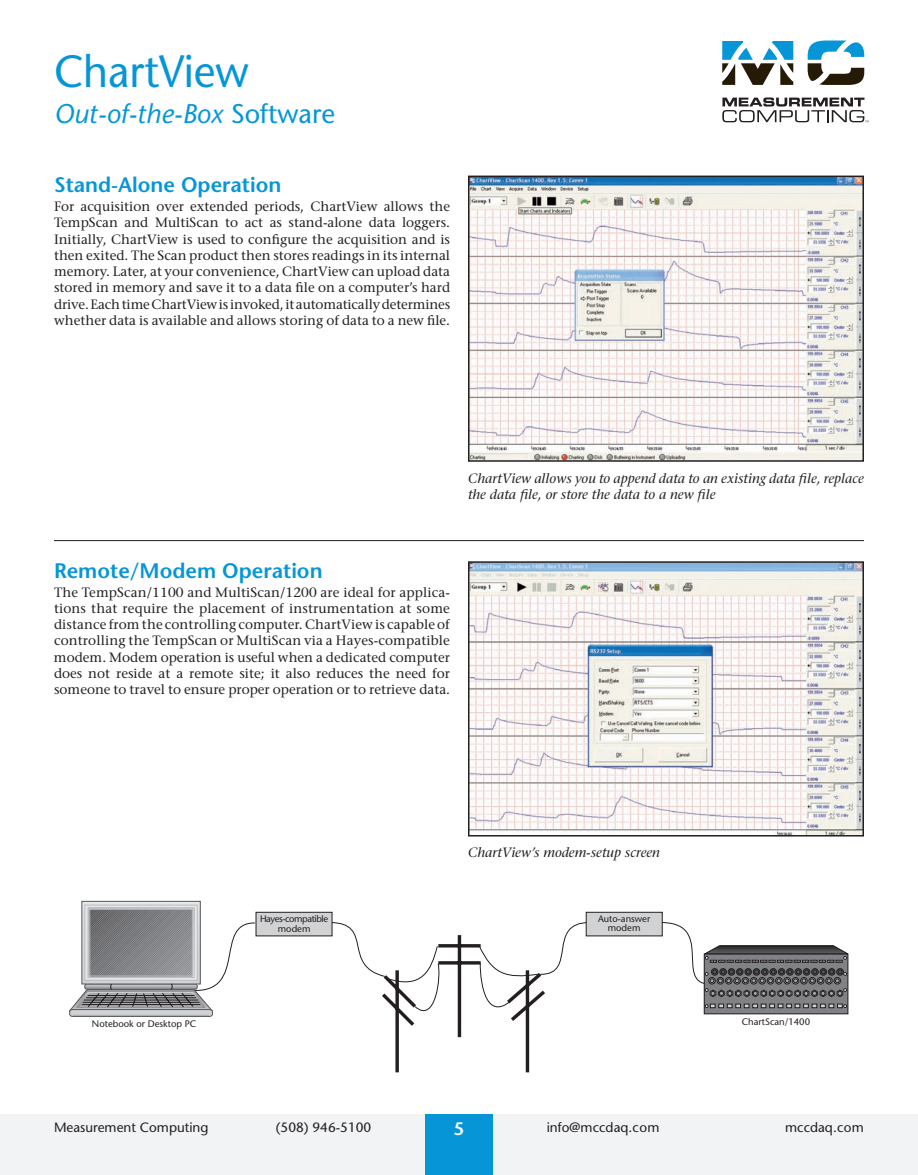
<style>
.page{position:relative;width:918px;height:1175px;background:#fff}
.page>*{position:absolute;margin:0;border:0;box-sizing:border-box;transform-origin:0 0}
.t1{font:45px "Stone Sans";color:#0696d7;scale:.95 1}
.t2{font:italic 27px "Stone Sans";color:#0696d7}
.t3{font:600 21px "Stone Sans";color:#0696d7}
.t4{font:600 18px "Stone Sans";color:#fff}
.t5{font:13.5px/16.2px "Stone Serif";color:#231f20;text-align:justify}
.t6{font:italic 13.5px/16.2px "Stone Serif";color:#231f20}
.t7{font:13.5px "Stone Sans";color:#231f20}
.t8{font:9.45px/9.4px "Stone Sans";color:#231f20;text-align:center}
.t9{font:9.45px/9.4px "Stone Sans";letter-spacing:-.045em;color:#231f20;text-align:center}
.s1{font-style:normal}
</style>
<div class="page">
<svg style="left:722px;top:97px;width:147px;height:25px"></svg>
<svg style="left:722px;top:41px;width:71px;height:44px"></svg>
<svg style="left:808px;top:40px;width:56px;height:45px"></svg>
<div style="left:0;top:1114px;width:918px;height:60px;background:#f2f3f4"></div>
<div style="left:425px;top:1114px;width:68px;height:60px;background:#0696d7"></div>
<hr style="left:54px;top:540px;width:810px;height:1px;background:#231f20">
<img style="left:471px;top:179px;width:390px;height:280px">
<div style="left:468px;top:176px;width:396px;height:286px;border:2px solid #231f20"></div>
<img style="left:471px;top:564px;width:390px;height:269px">
<div style="left:468px;top:561px;width:396px;height:275px;border:2px solid #231f20"></div>
<hr style="left:82px;top:901px;width:118px;height:3px;background:#e6e7e9">
<hr style="left:82px;top:904px;width:118px;height:3px;background:#e3e4e6">
<hr style="left:82px;top:907px;width:118px;height:4px;background:#c7c8cb">
<div style="left:82px;top:901px;width:118px;height:83px;border:1px solid #57585a"></div>
<div style="left:85px;top:905px;width:112px;height:75px;background:#bfc0c3;border:1px solid #bcbdc0"></div>
<svg style="left:69px;top:908px;width:780px;height:165px"></svg>
<h1 class="t1" style="left:54px;top:43px;width:207px">ChartView</h1>
<h2 class="t2" style="left:54px;top:96px;width:283px">Out-of-the-Box <span class="s1">Software</span></h2>
<h3 class="t3" style="left:54px;top:172px;width:229px">Stand-Alone Operation</h3>
<p class="t5" style="left:54px;top:198px;width:398px">For acquisition over extended periods, ChartView allows the TempScan and MultiScan to act as stand-alone data loggers.<br>Initially, ChartView is used to configure the acquisition and is then exited. The Scan product then stores readings in its internal memory. Later, at your convenience, ChartView can upload data stored in memory and save it to a data file on a computer’s hard drive.EachtimeChartViewis invoked,itautomaticallydetermines whether data is available and allows storing of data to a new file.</p>
<p class="t6" style="left:468px;top:470px;width:397px">ChartView allows you to append data to an existing data file, replace the data file, or store the data to a new file</p>
<h3 class="t3" style="left:54px;top:557px;width:270px">Remote/Modem Operation</h3>
<p class="t5" style="left:54px;top:584px;width:398px">The TempScan/1100 and MultiScan/1200 are ideal for applica&shy;tions that require the placement of instrumentation at some distance from the controlling computer. ChartView is -capable of controlling the TempScan or MultiScan via a Hayes-compatible modem. Modem operation is useful when a dedicated computer does not reside at a remote site; it also reduces the need for someone to travel to ensure proper operation or to retrieve data.</p>
<p class="t9" style="left:260px;top:914px;width:70px">Hayes-compatible modem</p>
<p class="t6" style="left:468px;top:844px;width:193px">ChartView’s modem-setup screen</p>
<p class="t8" style="left:598px;top:913px;width:54px">Auto-answer modem</p>
<p class="t8" style="left:92px;top:1019px;width:106px">Notebook or Desktop PC</p>
<p class="t8" style="left:742px;top:1016px;width:70px">ChartScan/1400</p>
<p class="t7" style="left:54px;top:1118px;width:156px">Measurement Computing</p>
<p class="t7" style="left:276px;top:1118px;width:97px">(508) 946-5100</p>
<h3 class="t4" style="left:454px;top:1117px;width:12px">5</h3>
<p class="t7" style="left:547px;top:1118px;width:114px">info@mccdaq.com</p>
<p class="t7" style="left:785px;top:1118px;width:80px">mccdaq.com</p>
</div>
